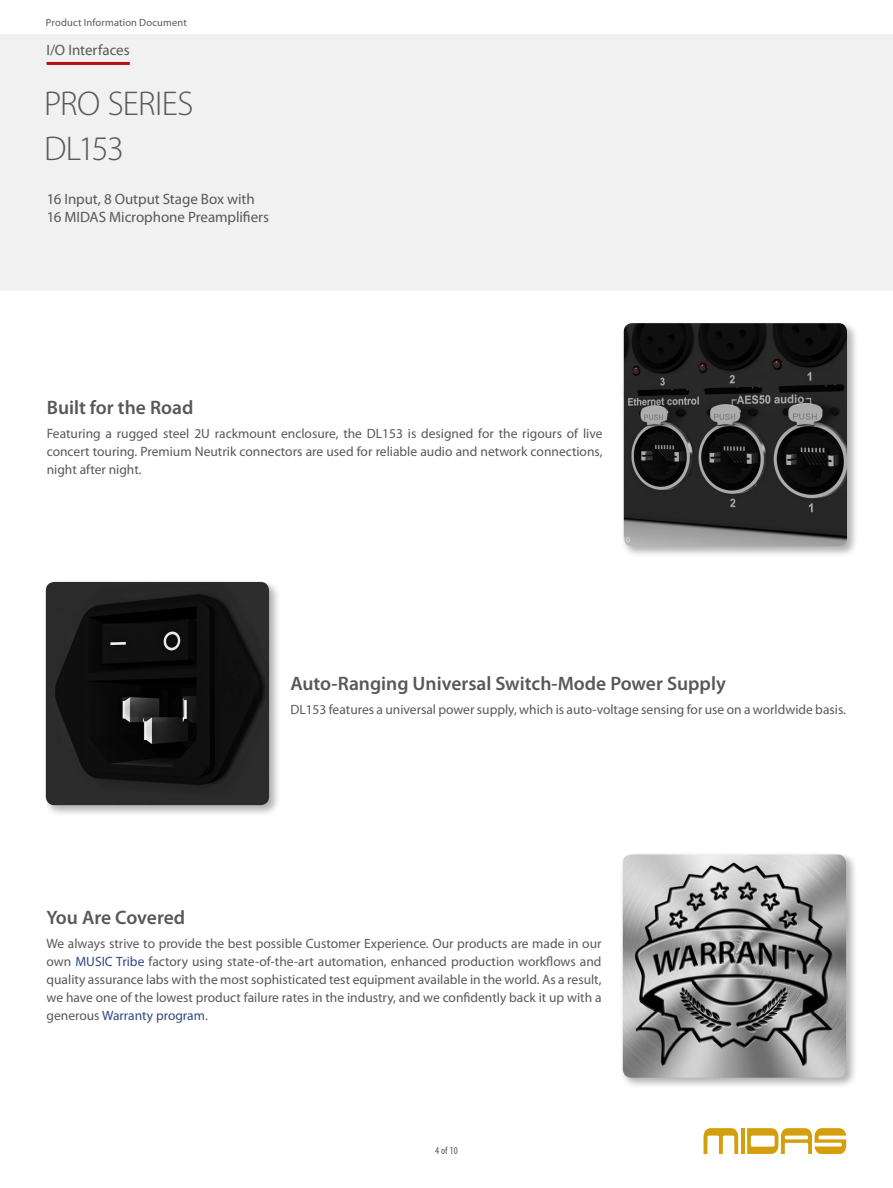
<style>
.page{position:relative;width:893px;height:1188px;background:#fff}
.page>*{position:absolute;margin:0;border:0;box-sizing:border-box;transform-origin:0 0}
.t1{font:300 34.5px/44.8px "Myriad Pro";letter-spacing:-.025em;color:#57585a}
._09_Body_Header_1{font:600 19.5px "Myriad Pro";color:#57585a}
.t2{font:15px/18px "Myriad Pro";letter-spacing:-.005em;color:#57585a}
._08_Standard_Text{font:13.5px/18px "Myriad Pro";color:#57585a;text-align:justify}
.t3{font:10.5px "Myriad Pro";letter-spacing:.015em;color:#57585a}
.t4{font:condensed 10.5px "Myriad Pro";color:#57585a}
.s1{color:#2f4983}
</style>
<div class="page">
<hr style="left:47px;top:62px;width:83px;height:3px;background:#b00d15">
<svg style="left:703px;top:1128px;width:143px;height:26px"></svg>
<div style="left:43px;top:579px;width:237px;height:237px;background:#231f20;opacity:.35"></div>
<img style="left:46px;top:582px;width:223px;height:223px">
<div style="left:621px;top:320px;width:237px;height:238px;background:#231f20;opacity:.35"></div>
<img style="left:624px;top:323px;width:223px;height:223px">
<div style="left:620px;top:851px;width:237px;height:238px;background:#231f20;opacity:.35"></div>
<img style="left:623px;top:854px;width:223px;height:224px">
<p class="t3" style="left:46px;top:16px;width:142px">Product Information Document</p>
<p class="t2" style="left:47px;top:40px;width:85px">I/O Interfaces</p>
<h1 class="t1" style="left:44px;top:82px;width:151px">PRO SERIES<br>DL153</h1>
<p class="t2" style="left:47px;top:190px;width:224px">16 Input, 8 Output Stage Box with<br>16 MIDAS Microphone Preamplifiers</p>
<p class="_09_Body_Header_1" style="left:47px;top:395px;width:148px">Built for the Road</p>
<p class="_08_Standard_Text" style="left:47px;top:424px;width:557px">Featuring a rugged steel 2U rackmount enclosure, the DL153 is designed for the rigours of live concert touring. Premium Neutrik connectors are used for reliable audio and network connections, night after night.</p>
<p class="_09_Body_Header_1" style="left:290px;top:671px;width:437px">Auto-Ranging Universal Switch-Mode Power Supply</p>
<p class="_08_Standard_Text" style="left:290px;top:700px;width:557px">DL153 features a universal power supply, which is auto-voltage sensing for use on a worldwide basis.</p>
<p class="_09_Body_Header_1" style="left:47px;top:905px;width:140px">You Are Covered</p>
<p class="_08_Standard_Text" style="left:47px;top:934px;width:556px">We always strive to provide the best possible Customer Experience. Our products are made in our own <span class="s1">MUSIC Tribe</span> factory using state-of-the-art automation, enhanced production workflows and quality assurance labs with the most sophisticated test equipment available in the world. As a result, we have one of the lowest product failure rates in the industry, and we confidently back it up with a generous <span class="s1">Warranty program</span>.</p>
<p class="t4" style="left:435px;top:1144px;width:24px">4 of 10</p>
</div>
